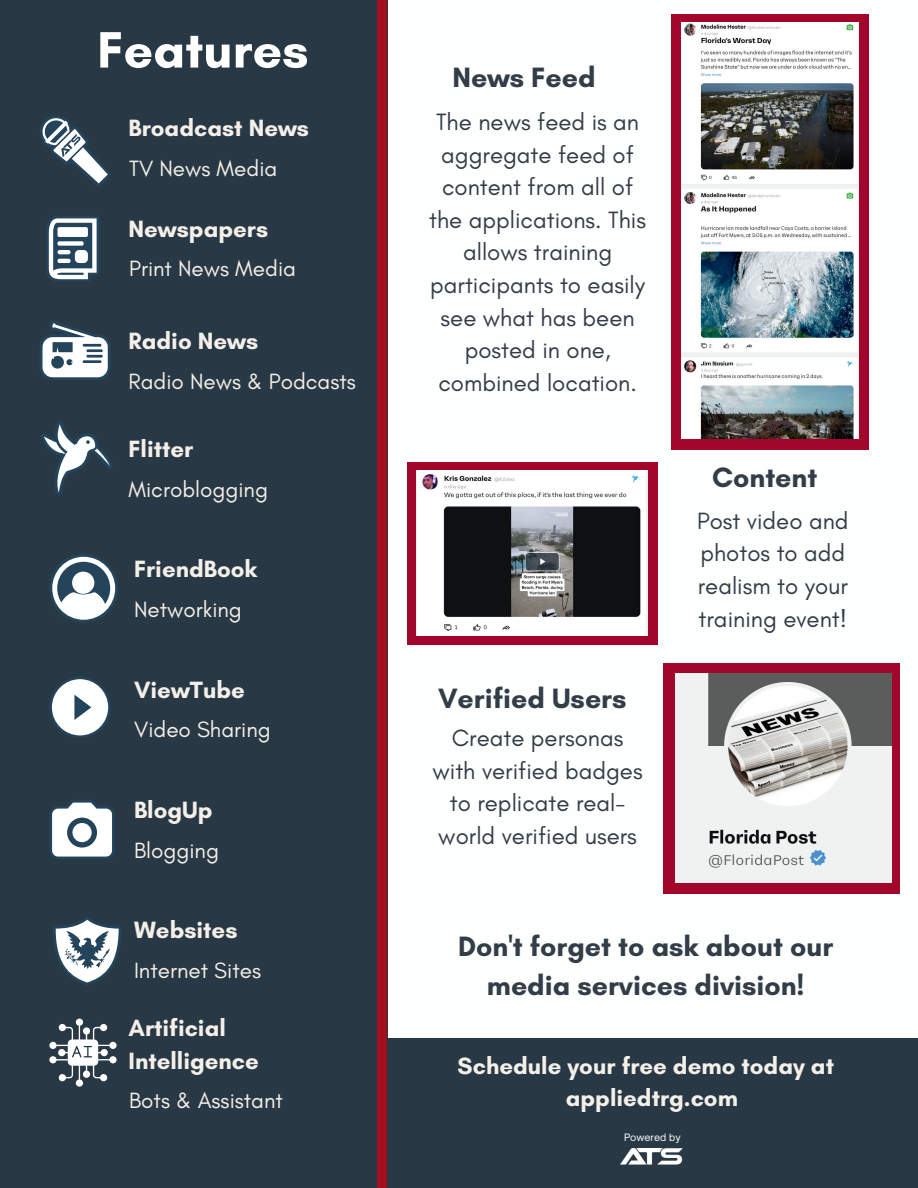
<style>
.page{position:relative;width:918px;height:1188px;background:#fff}
.page>*{position:absolute;margin:0;border:0;box-sizing:border-box;transform-origin:0 0}
.t1{font:700 52.05px "Glacial Indifference";color:#fff}
.t2{font:700 28.5px/39.3px "Glacial Indifference";color:#333d47;text-align:center}
.t3{font:24px/32.7px "Glacial Indifference";color:#333d47;text-align:center}
.t4{font:700 24px/32.7px "Glacial Indifference";color:#f4efe9;text-align:center}
.t5{font:22.5px "Glacial Indifference";color:#f4efe9}
.t6{font:9.75px "Open Sauce One";color:#fff}
</style>
<div class="page">
<div style="left:0;top:0;width:387px;height:1188px;background:#283945"></div>
<svg style="left:49px;top:677px;width:62px;height:61px"></svg>
<svg style="left:49px;top:554px;width:69px;height:69px"></svg>
<svg style="left:41px;top:421px;width:72px;height:74px"></svg>
<svg style="left:53px;top:917px;width:69px;height:68px"></svg>
<svg style="left:40px;top:115px;width:70px;height:71px"></svg>
<svg style="left:46px;top:216px;width:53px;height:66px;background:#8a9aa7"></svg>
<div style="left:387px;top:1039px;width:531px;height:149px;background:#283945"></div>
<svg style="left:49px;top:800px;width:66px;height:59px;background:#b4bec5"></svg>
<svg style="left:40px;top:320px;width:70px;height:60px"></svg>
<div style="left:377px;top:0;width:10px;height:1188px;background:#a40f20"></div>
<div style="left:663px;top:664px;width:237px;height:230px;background:#a0072a"></div>
<img style="left:676px;top:673px;width:215px;height:209px">
<div style="left:407px;top:462px;width:251px;height:183px;background:#a0072a"></div>
<img style="left:416px;top:470px;width:232px;height:165px">
<div style="left:671px;top:15px;width:197px;height:435px;background:#a0072a"></div>
<img style="left:681px;top:23px;width:178px;height:415px">
<div style="left:76px;top:1019px;width:7px;height:7px;background:#fff;border-radius:50%"></div>
<div style="left:109px;top:1042px;width:8px;height:7px;background:#fff;border-radius:50%"></div>
<div style="left:109px;top:1056px;width:8px;height:7px;background:#fff;border-radius:50%"></div>
<div style="left:76px;top:1079px;width:7px;height:8px;background:#fff;border-radius:50%"></div>
<div style="left:49px;top:1042px;width:8px;height:7px;background:#fff;border-radius:50%"></div>
<svg style="left:55px;top:1024px;width:56px;height:57px"></svg>
<div style="left:49px;top:1056px;width:8px;height:7px;background:#fff;border-radius:50%"></div>
<img style="left:621px;top:1148px;width:62px;height:17px">
<h1 class="t1" style="left:97px;top:18px;width:213px">Features</h1>
<p class="t4" style="left:129px;top:112px;width:182px">Broadcast News</p>
<p class="t5" style="left:129px;top:156px;width:150px">TV News Media</p>
<p class="t4" style="left:129px;top:212px;width:141px">Newspapers</p>
<p class="t5" style="left:129px;top:256px;width:168px">Print News Media</p>
<p class="t4" style="left:129px;top:324px;width:131px">Radio News</p>
<p class="t5" style="left:129px;top:369px;width:229px">Radio News &amp; Podcasts</p>
<p class="t4" style="left:129px;top:432px;width:66px">Flitter</p>
<p class="t5" style="left:129px;top:476px;width:141px">Microblogging</p>
<p class="t4" style="left:134px;top:553px;width:125px">FriendBook</p>
<p class="t5" style="left:134px;top:597px;width:109px">Networking</p>
<p class="t4" style="left:134px;top:673px;width:112px">ViewTube</p>
<p class="t5" style="left:134px;top:717px;width:138px">Video Sharing</p>
<p class="t4" style="left:134px;top:793px;width:80px">BlogUp</p>
<p class="t5" style="left:134px;top:838px;width:86px">Blogging</p>
<p class="t4" style="left:134px;top:913px;width:105px">Websites</p>
<p class="t5" style="left:134px;top:957px;width:129px">Internet Sites</p>
<p class="t4" style="left:129px;top:1011px;width:132px;text-align:left">Artificial<br>Intelligence</p>
<p class="t5" style="left:129px;top:1088px;width:155px">Bots &amp; Assistant</p>
<p class="t2" style="left:452px;top:57px;width:145px">News Feed</p>
<p class="t3" style="left:429px;top:106px;width:218px">The news feed is an aggregate feed of content from all of the applications. This allows training participants to easily see what has been posted in one, combined location.</p>
<p class="t2" style="left:438px;top:678px;width:190px">Verified Users</p>
<p class="t3" style="left:433px;top:722px;width:212px">Create personas with verified badges to replicate real&shy;world verified users</p>
<p class="t2" style="left:712px;top:458px;width:107px">Content</p>
<p class="t3" style="left:697px;top:505px;width:153px;text-align:left">Post video and photos to add realism to your training event!</p>
<p class="t2" style="left:458px;top:926px;width:377px">Don't forget to ask about our media services division!</p>
<p class="t4" style="left:458px;top:1049px;width:378px">Schedule your free demo today at appliedtrg.com</p>
<p class="t6" style="left:624px;top:1131px;width:58px">Powered by</p>
</div>
